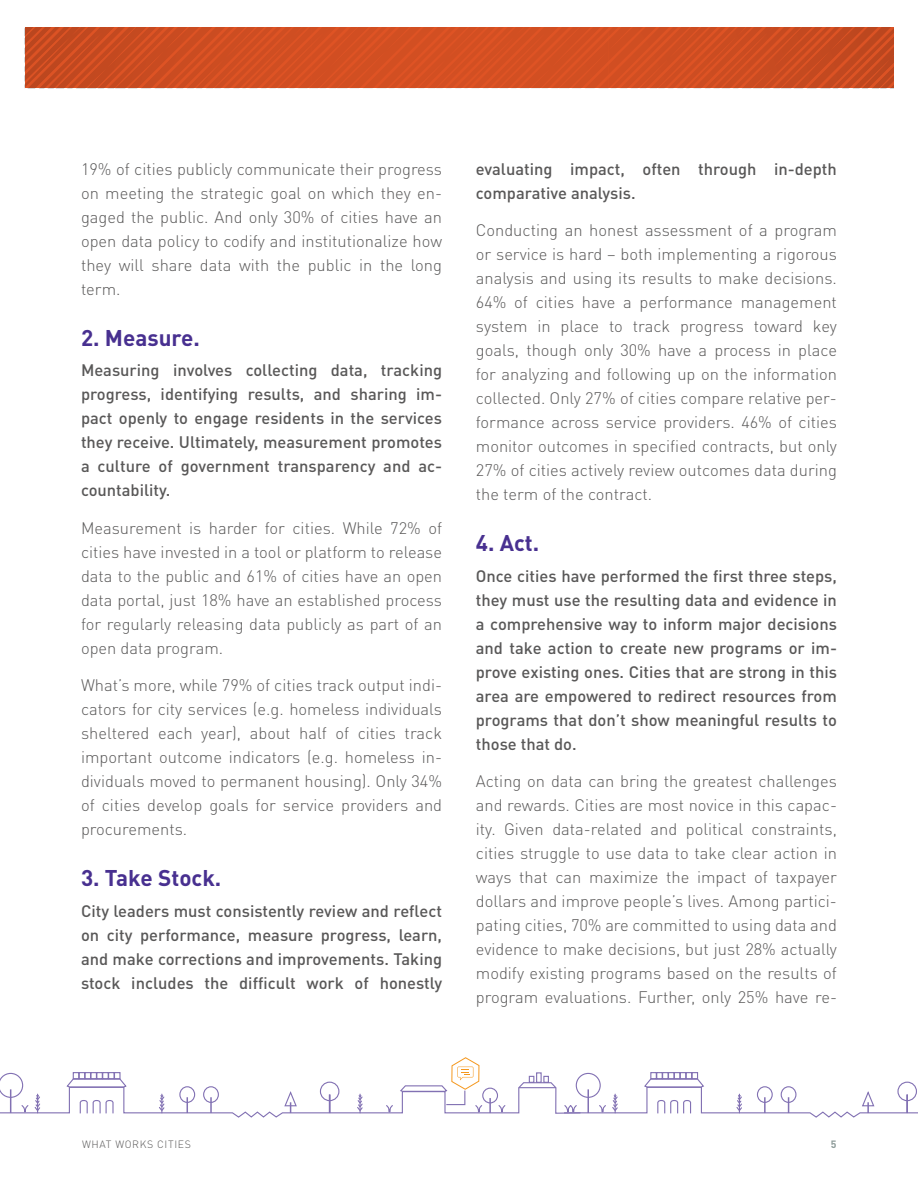
<style>
.page{position:relative;width:918px;height:1188px;background:#fff}
.page>*{position:absolute;margin:0;border:0;box-sizing:border-box;transform-origin:0 0}
.t1{font:700 22.5px "DINOT";color:#483090}
.t2{font:300 16.5px/24px "DINOT";color:#595858;text-align:justify}
.t3{font:500 16.5px/24px "DINOT";color:#595858;text-align:justify}
.t4{font:300 10.5px "DINOT";letter-spacing:.06em;color:#595858}
.t5{font:700 10.5px "DINOT";color:#8e9c9a}
</style>
<div class="page">
<svg style="left:0;top:1057px;width:918px;height:61px"></svg>
<svg style="left:25px;top:28px;width:868px;height:60px;background:#d04e21"></svg>
<p class="t2" style="left:81px;top:156px;width:363px">19% of cities publicly communicate their progress on meeting the strategic goal on which they en&shy;gaged the public. And only 30% of cities have an open data policy to codify and institutionalize how they will share data with the public in the long term.</p>
<h1 class="t1" style="left:81px;top:322px;width:120px">2. Measure.</h1>
<p class="t3" style="left:81px;top:358px;width:363px">Measuring involves collecting data, tracking progress, identifying results, and sharing im&shy;pact openly to engage residents in the services they receive. Ultimately, measurement promotes a culture of government transparency and ac&shy;countability.</p>
<p class="t2" style="left:81px;top:515px;width:363px">Measurement is harder for cities. While 72% of cities have invested in a tool or platform to release data to the public and 61% of cities have an open data portal, just 18% have an established process for regularly releasing data publicly as part of an open data program.</p>
<p class="t2" style="left:81px;top:673px;width:363px">What’s more, while 79% of cities track output indi&shy;cators for city services (e.g. homeless individuals sheltered each year), about half of cities track important outcome indicators (e.g. homeless in&shy;dividuals moved to permanent housing). Only 34% of cities develop goals for service providers and procurements.</p>
<h1 class="t1" style="left:81px;top:863px;width:142px">3. Take Stock.</h1>
<p class="t3" style="left:81px;top:898px;width:363px">City leaders must consistently review and reflect on city performance, measure progress, learn, and make corrections and improvements. Taking stock includes the difficult work of honestly</p>
<p class="t3" style="left:476px;top:156px;width:363px">evaluating impact, often through in-depth comparative analysis.</p>
<p class="t2" style="left:476px;top:218px;width:363px">Conducting an honest assessment of a program or service is hard – both implementing a rigorous analysis and using its results to make decisions.<br>64% of cities have a performance management system in place to track progress toward key goals, though only 30% have a process in place for analyzing and following up on the information collected. Only 27% of cities compare relative per&shy;formance across service providers. 46% of cities monitor outcomes in specified contracts, but only 27% of cities actively review outcomes data during the term of the contract.</p>
<h1 class="t1" style="left:476px;top:528px;width:65px">4. Act.</h1>
<p class="t3" style="left:476px;top:563px;width:363px">Once cities have performed the first three steps, they must use the resulting data and evidence in a comprehensive way to inform major decisions and take action to create new programs or im&shy;prove existing ones. Cities that are strong in this area are empowered to redirect resources from programs that don’t show meaningful results to those that do.</p>
<p class="t2" style="left:476px;top:769px;width:363px">Acting on data can bring the greatest challenges and rewards. Cities are most novice in this capac&shy;ity. Given data-related and political constraints, cities struggle to use data to take clear action in ways that can maximize the impact of taxpayer dollars and improve people’s lives. Among partici&shy;pating cities, 70% are committed to using data and evidence to make decisions, but just 28% actually modify existing programs based on the results of program evaluations. Further, only 25% have re-</p>
<p class="t4" style="left:82px;top:1137px;width:110px">WHAT WORKS CITIES</p>
<p class="t5" style="left:831px;top:1137px;width:7px">5</p>
</div>
